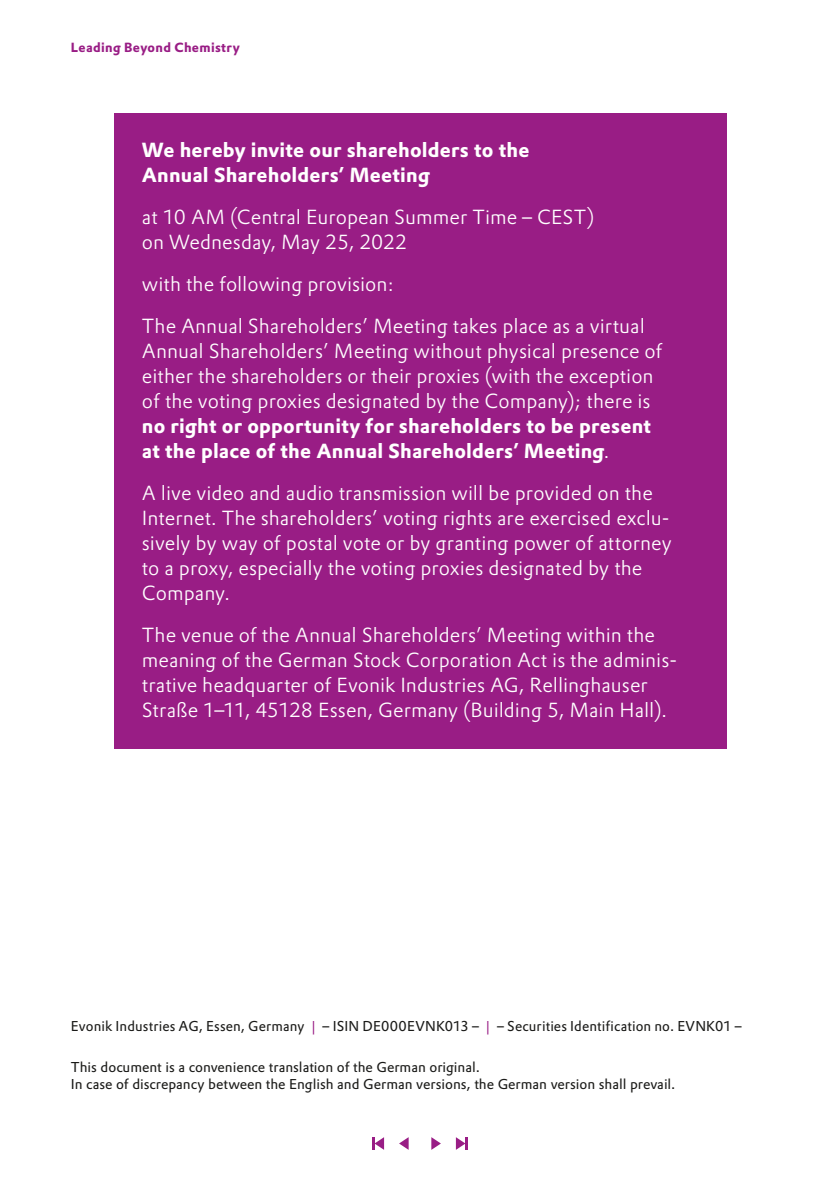
<style>
.page{position:relative;width:840px;height:1191px;background:#fff}
.page>*{position:absolute;margin:0;border:0;box-sizing:border-box;transform-origin:0 0}
.Body_light_8pt_4mm{font:300 20px/25px "Evonik Prokyon";letter-spacing:.005em;color:#fff}
.Body_light_8pt_4mm-2{font:700 20px/25px "Evonik Prokyon";letter-spacing:.01em;color:#fff}
.t1{font:14px/16.8px "Evonik Prokyon";color:#1a1a18}
.t2{font:700 13px "Evonik Prokyon";letter-spacing:.025em;color:#991d85}
.s1{font-weight:700}
.s2{color:#991d85}
</style>
<div class="page">
<div style="left:113px;top:113px;width:613px;height:635px;background:#991d85"></div>
<svg style="left:372px;top:1137px;width:12px;height:12px"></svg>
<svg style="left:399px;top:1137px;width:9px;height:12px"></svg>
<svg style="left:455px;top:1137px;width:12px;height:12px"></svg>
<svg style="left:431px;top:1137px;width:9px;height:12px"></svg>
<p class="t2" style="left:71px;top:37px;width:170px">Leading Beyond Chemistry</p>
<p class="Body_light_8pt_4mm-2" style="left:142px;top:136px;width:389px">We hereby invite our shareholders to the<br>Annual Shareholders’ Meeting</p>
<p class="Body_light_8pt_4mm" style="left:142px;top:203px;width:453px">at 10 AM (Central European Summer Time – CEST) on Wednesday, May 25, 2022</p>
<p class="Body_light_8pt_4mm" style="left:142px;top:270px;width:254px">with the following provision:</p>
<p class="Body_light_8pt_4mm" style="left:142px;top:312px;width:522px">The Annual Shareholders’ Meeting takes place as a virtual Annual Shareholders’ Meeting without physical presence of either the shareholders or their proxies (with the exception of the voting proxies designated by the Company); there is <span class="s1">no right or opportunity for shareholders to be present at the place of the Annual Shareholders’ Meeting</span>.</p>
<p class="Body_light_8pt_4mm" style="left:142px;top:479px;width:531px">A live video and audio transmission will be provided on the Internet. The shareholders’ voting rights are exercised exclu&shy;sively by way of postal vote or by granting power of attorney to a proxy, especially the voting proxies designated by the Company.</p>
<p class="Body_light_8pt_4mm" style="left:142px;top:621px;width:536px">The venue of the Annual Shareholders’ Meeting within the meaning of the German Stock Corporation Act is the adminis&shy;trative headquarter of Evonik Industries AG, Rellinghauser Straße 1–11, 45128 Essen, Germany (Building 5, Main Hall).</p>
<p class="t1" style="left:71px;top:1017px;width:672px">Evonik Industries AG, Essen, Germany <span class="s2">|</span> – ISIN DE000EVNK013 – <span class="s2">|</span> – Securities Identification no. EVNK01 –</p>
<p class="t1" style="left:71px;top:1057px;width:605px">This document is a convenience translation of the German original.<br>In case of discrepancy between the English and German versions, the German version shall prevail.</p>
</div>
